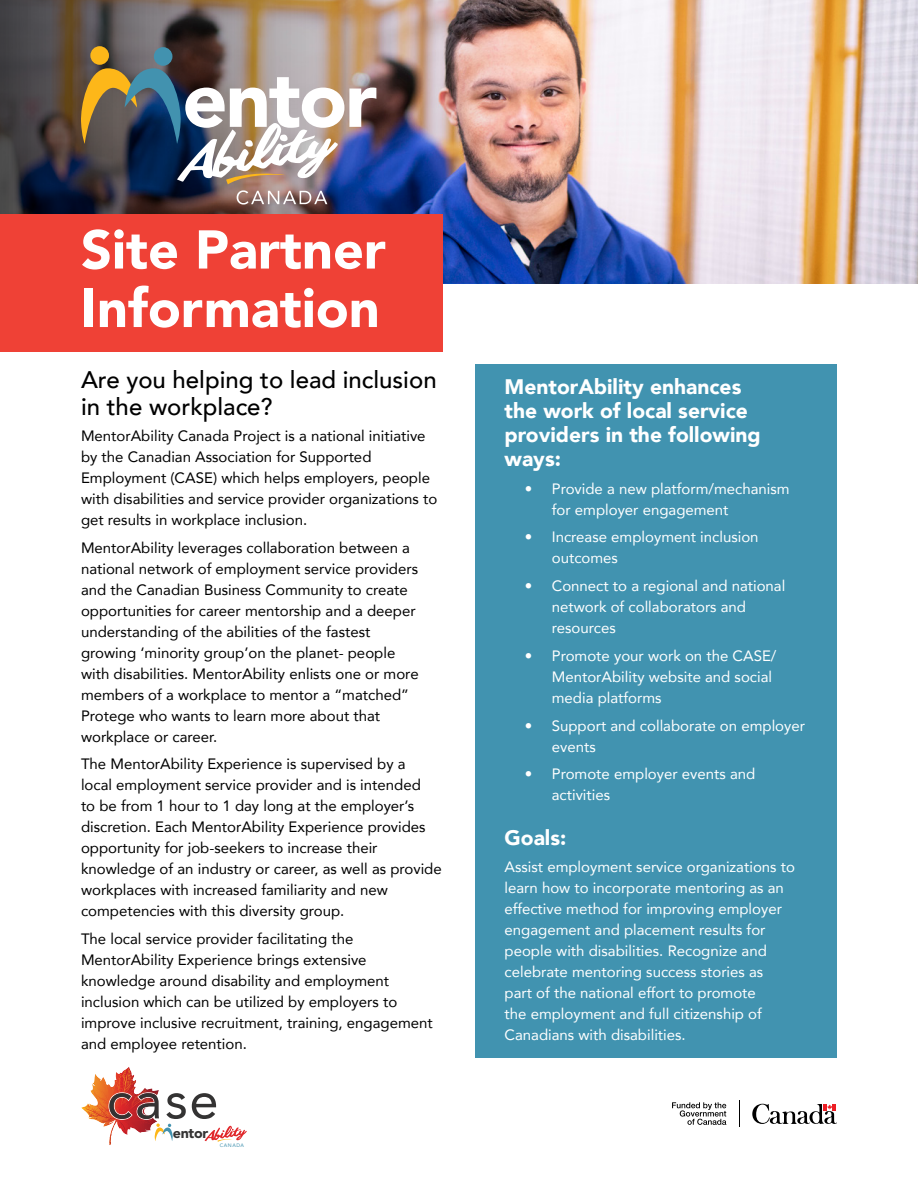
<style>
.page{position:relative;width:918px;height:1188px;background:#fff}
.page>*{position:absolute;margin:0;border:0;box-sizing:border-box;transform-origin:0 0}
.t1{font:900 54px/58.5px "Avenir";color:#fff}
.t2{font:500 24px/27px "Avenir";color:#000}
.t3{font:900 21px/24px "Avenir";color:#fff}
.t4{font:15px/21px "Avenir";color:#000}
.t5{font:15px/21px "Avenir";color:#fff}
.t6{font:900 14.25px "Avenir";letter-spacing:-.025em;color:#343333}
.t7{font:4.95px "Avenir";letter-spacing:.1em;color:#4292af}
</style>
<div class="page">
<svg style="left:739px;top:1100px;width:1px;height:27px"></svg>
<svg style="left:672px;top:1102px;width:54px;height:23px"></svg>
<svg style="left:752px;top:1104px;width:85px;height:20px"></svg>
<svg style="left:81px;top:1067px;width:166px;height:78px"></svg>
<div style="left:476px;top:364px;width:361px;height:694px;background:#4193b0"></div>
<img style="left:0;top:0;width:918px;height:284px">
<div style="left:0;top:215px;width:442px;height:137px;background:#ef4136"></div>
<div style="left:90px;top:46px;width:19px;height:19px;background:#fdb719;border-radius:50%"></div>
<div style="left:154px;top:47px;width:18px;height:19px;background:#4292af;border-radius:50%"></div>
<img style="left:81px;top:68px;width:295px;height:116px">
<svg style="left:237px;top:190px;width:90px;height:15px"></svg>
<h1 class="t1" style="left:81px;top:219px;width:306px">Site Partner<br>Information</h1>
<h2 class="t2" style="left:81px;top:365px;width:357px">Are you helping to lead inclusion in the workplace?</h2>
<p class="t4" style="left:81px;top:425px;width:358px">MentorAbility Canada Project is a national initiative by the Canadian Association for Supported Employment (CASE) which helps employers, people with disabilities and service provider organizations to get results in workplace inclusion.</p>
<p class="t4" style="left:81px;top:537px;width:339px">MentorAbility leverages collaboration between a national network of employment service providers and the Canadian Business Community to create opportunities for career mentorship and a deeper understanding of the abilities of the fastest growing ‘minority group’on the planet- people with disabilities. MentorAbility enlists one or more members of a workplace to mentor a “matched” Protege who wants to learn more about that workplace or career.</p>
<p class="t4" style="left:81px;top:753px;width:362px">The MentorAbility Experience is supervised by a<br>local employment service provider and is intended<br>to be from 1 hour to 1 day long at the employer’s discretion. Each MentorAbility Experience provides opportunity for job-seekers to increase their knowledge of an industry or career, as well as provide workplaces with increased familiarity and new competencies with this diversity group.</p>
<p class="t4" style="left:81px;top:928px;width:353px">The local service provider facilitating the MentorAbility Experience brings extensive knowledge around disability and employment inclusion which can be utilized by employers to improve inclusive recruitment, training, engagement and employee retention.</p>
<p class="t6" style="left:173px;top:1121px;width:37px">entor</p>
<p class="t7" style="left:220px;top:1141px;width:26px">CANADA</p>
<h3 class="t3" style="left:505px;top:374px;width:258px">MentorAbility enhances the work of local service providers in the following ways:</h3>
<p class="t5" style="left:552px;top:477px;width:239px;text-indent:-27px">• Provide a new platform/mechanism for employer engagement</p>
<p class="t5" style="left:552px;top:526px;width:208px;text-indent:-27px">• Increase employment inclusion outcomes</p>
<p class="t5" style="left:552px;top:575px;width:235px;text-indent:-27px">• Connect to a regional and national network of collaborators and resources</p>
<p class="t5" style="left:552px;top:645px;width:226px;text-indent:-27px">• Promote your work on the CASE/<br>MentorAbility website and social media platforms</p>
<p class="t5" style="left:552px;top:714px;width:255px;text-indent:-27px">• Support and collaborate on employer events</p>
<p class="t5" style="left:552px;top:763px;width:205px;text-indent:-27px">• Promote employer events and activities</p>
<h3 class="t3" style="left:505px;top:825px;width:63px">Goals:</h3>
<p class="t5" style="left:505px;top:856px;width:292px">Assist employment service organizations to learn how to incorporate mentoring as an effective method for improving employer engagement and placement results for people with disabilities. Recognize and celebrate mentoring success stories as<br>part of the national effort to promote<br>the employment and full citizenship of Canadians with disabilities.</p>
</div>
